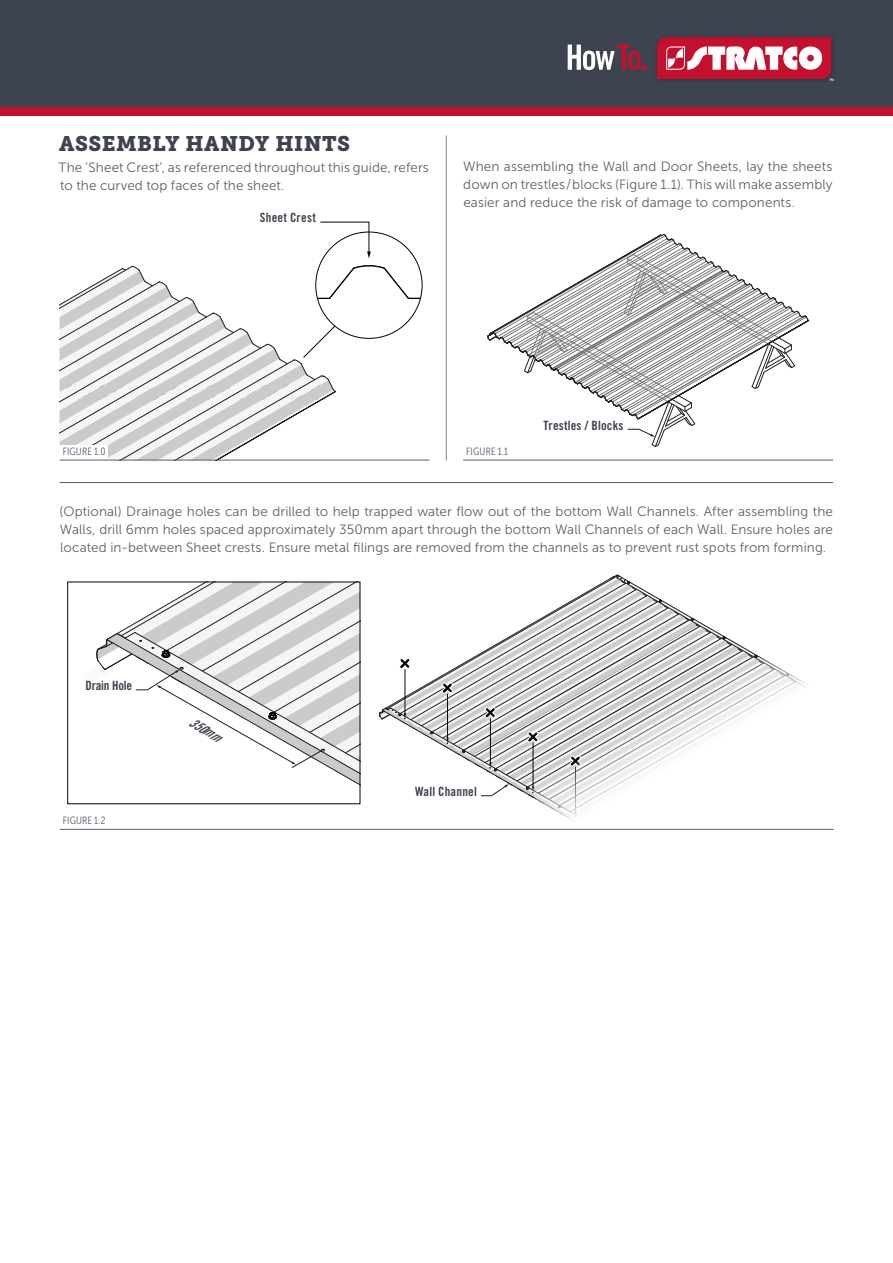
<style>
.page{position:relative;width:893px;height:1263px;background:#fff}
.page>*{position:absolute;margin:0;border:0;box-sizing:border-box;transform-origin:0 0}
.t1{font:21px "Museo Slab 900";letter-spacing:.02em;color:#3e444f}
.Body_Text{font:13.5px/18px "Museo Sans 300";letter-spacing:.005em;color:#5a616a;text-align:justify}
.t2{font:italic 13.2px "Trade Gothic LT Std Bd Cn 20";color:#3d424e}
.t3{font:12.75px "Trade Gothic LT Std Bd Cn 20";letter-spacing:.015em;color:#3d424e}
.t4{font:12.75px "Trade Gothic LT Std Bd Cn 20";letter-spacing:.025em;color:#3f444e}
.t5{font:12.75px "Trade Gothic LT Std Bd Cn 20";letter-spacing:-.01em;color:#3d424e}
.t6{font:10.5px "Museo Sans Cond 300";letter-spacing:.02em;color:#595f6a}
</style>
<div class="page">
<div style="left:0;top:0;width:893px;height:107px;background:#3e444f"></div>
<div style="left:0;top:107px;width:893px;height:9px;background:#c3102e"></div>
<hr style="left:446px;top:135px;width:1px;height:325px;background:#818289">
<svg style="left:568px;top:45px;width:79px;height:25px"></svg>
<div style="left:653px;top:33px;width:183px;height:51px;background:#3b404a"></div>
<svg style="left:657px;top:37px;width:176px;height:44px;background:#cb596d"></svg>
<svg style="left:487px;top:234px;width:322px;height:213px"></svg>
<svg style="left:320px;top:222px;width:51px;height:36px"></svg>
<svg style="left:60px;top:265px;width:362px;height:195px"></svg>
<div style="left:60px;top:445px;width:48px;height:15px;background:#fff"></div>
<hr style="left:60px;top:460px;width:369px;height:1px;background:#595f6a">
<hr style="left:463px;top:460px;width:370px;height:1px;background:#595f6a">
<hr style="left:60px;top:482px;width:773px;height:1px;background:#595f6a">
<hr style="left:60px;top:829px;width:774px;height:1px;background:#595f6a">
<svg style="left:82px;top:582px;width:278px;height:222px"></svg>
<svg style="left:379px;top:574px;width:305px;height:223px"></svg>
<svg style="left:531px;top:613px;width:277px;height:208px"></svg>
<p class="t1" style="left:59px;top:132px;width:292px">ASSEMBLY HANDY HINTS</p>
<p class="Body_Text" style="left:59px;top:158px;width:372px">The ‘Sheet Crest’, as referenced throughout this guide, refers to the curved top faces of the sheet.</p>
<p class="t4" style="left:260px;top:210px;width:58px">Sheet Crest</p>
<p class="Body_Text" style="left:463px;top:157px;width:371px">When assembling the Wall and Door Sheets, lay the sheets down on trestles/blocks (Figure 1.1). This will make assembly easier and reduce the risk of damage to components.</p>
<p class="t6" style="left:63px;top:446px;width:44px">FIGURE 1.0</p>
<p class="t6" style="left:466px;top:446px;width:43px">FIGURE 1.1</p>
<p class="t3" style="left:543px;top:417px;width:82px">Trestles / Blocks</p>
<p class="Body_Text" style="left:60px;top:502px;width:775px">(Optional) Drainage holes can be drilled to help trapped water flow out of the bottom Wall Channels. After assembling the Walls, drill 6mm holes spaced approximately 350mm apart through the bottom Wall Channels of each Wall. Ensure holes are located in-between Sheet crests. Ensure metal filings are removed from the channels as to prevent rust spots from forming.</p>
<p class="t5" style="left:85px;top:678px;width:48px">Drain Hole</p>
<p class="t6" style="left:63px;top:815px;width:44px">FIGURE 1.2</p>
<p class="t2" style="left:194px;top:714px;width:35px;rotate:30deg">350mm</p>
<p class="t3" style="left:415px;top:784px;width:63px">Wall Channel</p>
</div>
